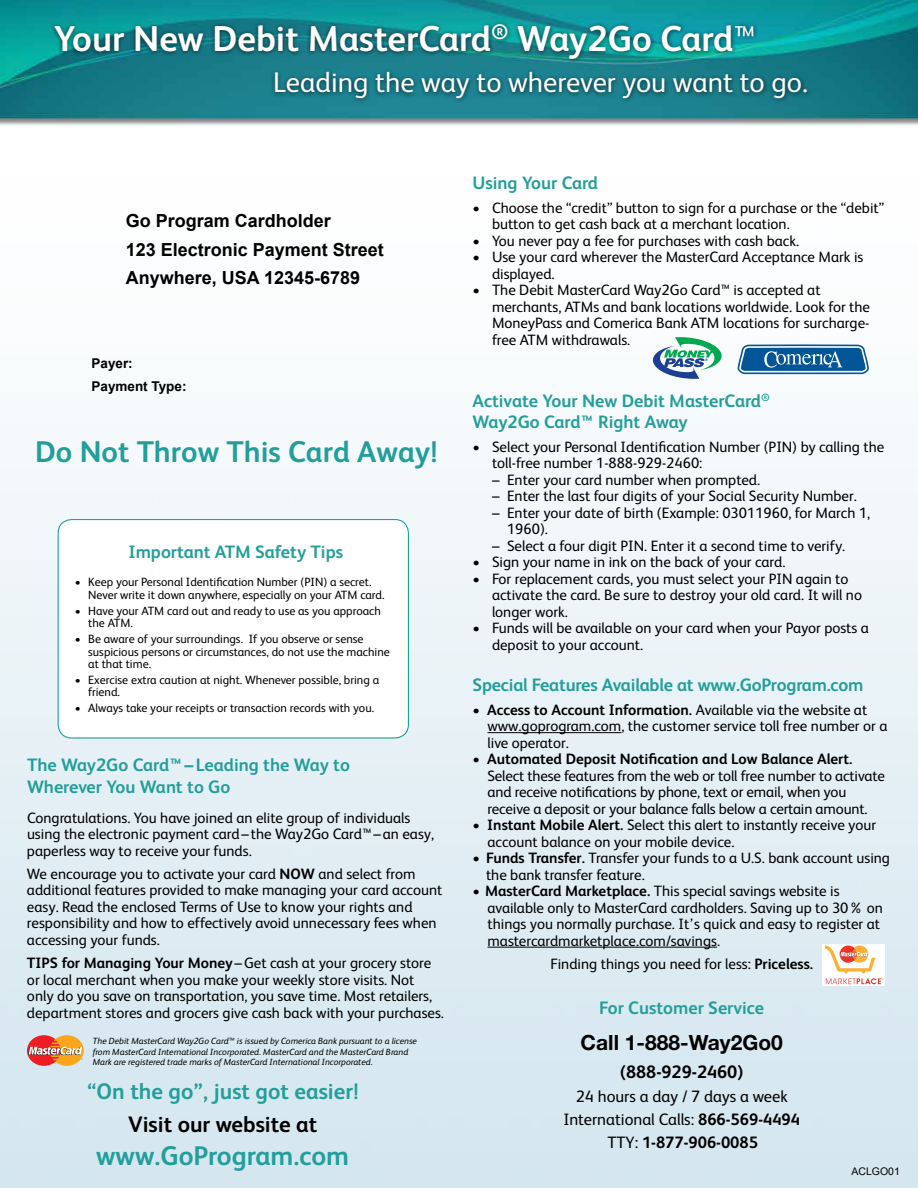
<style>
.page{position:relative;width:918px;height:1188px;background:#fff}
.page>*{position:absolute;margin:0;border:0;box-sizing:border-box;transform-origin:0 0}
.t1{font:700 36px "Xerox Sans";color:#fff}
.t2{font:700 30px "Xerox Sans";color:#229e9b}
.t3{font:28.5px "Xerox Sans";color:#fff}
.t4{font:700 27px "Xerox Sans";color:#229e9b}
.t5{font:700 22.5px "Xerox Sans";color:#229e9b}
.t6{font:700 22.5px "Xerox Sans";color:#000}
.t7{font:700 21px "Helvetica Neue LT Std";color:#000}
.t8{font:700 18px/21.6px "Xerox Sans";color:#229e9b}
.t9{font:700 18px/28.3px "Arial";color:#000}
.t10{font:700 18px "Xerox Sans";color:#000}
.t11{font:16.5px/23.2px "Xerox Sans";color:#000;text-align:center}
.t12{font:15px/16.5px "Xerox Sans";color:#000}
.t13{font:700 13.5px/23px "Arial";color:#000}
.t14{font:12px/12.8px "Xerox Sans";color:#000}
.t15{font:10.5px "Arial";color:#000}
.t16{font:italic 9px/10.8px "Xerox Sans";color:#000}
.s1{font-weight:400}
.s2{font-weight:700}
</style>
<div class="page">
<img style="left:0;top:344px;width:918px;height:844px">
<img style="left:0;top:0;width:918px;height:126px">
<div style="left:50px;top:20px;width:762px;height:83px;background:#000;opacity:.65"></div>
<hr style="left:488px;top:732px;width:133px;height:1px;background:#000">
<hr style="left:488px;top:947px;width:229px;height:1px;background:#000">
<svg style="left:28px;top:1035px;width:56px;height:31px;background:#e6895f"></svg>
<div style="left:58px;top:520px;width:350px;height:218px;background:#fff;border-radius:14px"></div>
<div style="left:58px;top:519px;width:351px;height:220px;border:1px solid #229e9b;border-radius:14px"></div>
<div style="left:823px;top:944px;width:62px;height:41px;background:#fff"></div>
<svg style="left:825px;top:945px;width:59px;height:39px"></svg>
<svg style="left:738px;top:345px;width:131px;height:29px;background:#3f7fb0"></svg>
<svg style="left:653px;top:337px;width:68px;height:42px"></svg>
<h1 class="t1" style="left:54px;top:14px;width:704px">Your New Debit MasterCard<sup>®</sup> Way2Go Card<span class="s1">™</span></h1>
<h3 class="t3" style="left:273px;top:63px;width:536px">Leading the way to wherever you want to go.</h3>
<p class="t9" style="left:126px;top:208px;width:260px">Go Program Cardholder<br>123 Electronic Payment Street<br>Anywhere, USA 12345-6789</p>
<p class="t13" style="left:92px;top:352px;width:97px">Payer:<br>Payment Type:</p>
<h2 class="t2" style="left:35px;top:431px;width:404px">Do Not Throw This Card Away!</h2>
<p class="t8" style="left:128px;top:540px;width:216px">Important ATM Safety Tips</p>
<p class="t14" style="left:88px;top:575px;width:298px;text-indent:-14px">• Keep your Personal Identification Number (PIN) a secret.<br>Never write it down anywhere, especially on your ATM card.</p>
<p class="t14" style="left:88px;top:603px;width:294px;text-indent:-14px">• Have your ATM card out and ready to use as you approach the ATM.</p>
<p class="t14" style="left:88px;top:632px;width:303px;text-indent:-14px">• Be aware of your surroundings. If you observe or sense suspicious persons or circumstances, do not use the machine at that time.</p>
<p class="t14" style="left:88px;top:673px;width:292px;text-indent:-14px">• Exercise extra caution at night. Whenever possible, bring a friend.</p>
<p class="t14" style="left:75px;top:701px;width:301px">• Always take your receipts or transaction records with you.</p>
<p class="t8" style="left:27px;top:753px;width:325px">The Way2Go Card™–Leading the Way to<br>Wherever You Want to Go</p>
<p class="t12" style="left:27px;top:808px;width:409px">Congratulations. You have joined an elite group of individuals using the electronic payment card–the Way2Go Card™–an easy, paperless way to receive your funds.</p>
<p class="t12" style="left:27px;top:865px;width:417px">We encourage you to activate your card <span class="s2">NOW</span> and select from additional features provided to make managing your card account easy. Read the enclosed Terms of Use to know your rights and responsibility and how to effectively avoid unnecessary fees when accessing your funds.</p>
<p class="t12" style="left:27px;top:954px;width:418px"><span class="s2">TIPS for Managing Your Money</span>–Get cash at your grocery store or local merchant when you make your weekly store visits. Not only do you save on transportation, you save time. Most retailers, department stores and grocers give cash back with your purchases.</p>
<p class="t16" style="left:93px;top:1035px;width:326px">The Debit MasterCard Way2Go Card™ is issued by Comerica Bank pursuant to a license from MasterCard International Incorporated. MasterCard and the MasterCard Brand<br>Mark are registered trade marks of MasterCard International Incorporated.</p>
<h3 class="t5" style="left:87px;top:1075px;width:273px">“On the go”, just got easier!</h3>
<h3 class="t6" style="left:128px;top:1109px;width:191px">Visit our website at</h3>
<h3 class="t4" style="left:96px;top:1137px;width:255px">www.GoProgram.com</h3>
<p class="t8" style="left:472px;top:172px;width:127px">Using Your Card</p>
<p class="t12" style="left:492px;top:198px;width:394px;text-indent:-20px">• Choose the “credit” button to sign for a purchase or the “debit” button to get cash back at a merchant location.</p>
<p class="t12" style="left:472px;top:231px;width:328px">• You never pay a fee for purchases with cash back.</p>
<p class="t12" style="left:492px;top:248px;width:373px;text-indent:-20px">• Use your card wherever the MasterCard Acceptance Mark is displayed.</p>
<p class="t12" style="left:492px;top:281px;width:380px;text-indent:-20px">• The Debit MasterCard Way2Go Card™ is accepted at merchants, ATMs and bank locations worldwide. Look for the MoneyPass and Comerica Bank ATM locations for surcharge&shy;free ATM withdrawals.</p>
<p class="t8" style="left:472px;top:389px;width:299px">Activate Your New Debit MasterCard<sup>®<br></sup>Way2Go Card™ Right Away</p>
<p class="t12" style="left:492px;top:437px;width:394px;text-indent:-20px">• Select your Personal Identification Number (PIN) by calling the toll-free number 1-888-929-2460:</p>
<p class="t12" style="left:492px;top:470px;width:270px">– Enter your card number when prompted.</p>
<p class="t12" style="left:492px;top:487px;width:366px">– Enter the last four digits of your Social Security Number.</p>
<p class="t12" style="left:507px;top:503px;width:365px;text-indent:-15px">– Enter your date of birth (Example: 03011960, for March 1,<br>1960).</p>
<p class="t12" style="left:492px;top:536px;width:355px">– Select a four digit PIN. Enter it a second time to verify.</p>
<p class="t12" style="left:472px;top:553px;width:314px">• Sign your name in ink on the back of your card.</p>
<p class="t12" style="left:492px;top:569px;width:372px;text-indent:-20px">• For replacement cards, you must select your PIN again to activate the card. Be sure to destroy your old card. It will no longer work.</p>
<p class="t12" style="left:492px;top:619px;width:378px;text-indent:-20px">• Funds will be available on your card when your Payor posts a deposit to your account.</p>
<p class="t8" style="left:472px;top:674px;width:393px">Special Features Available at www.GoProgram.com</p>
<p class="t12" style="left:488px;top:701px;width:401px;text-indent:-15px">• <span class="s2">Access to Account Information.</span> Available via the website at www.goprogram.com, the customer service toll free number or a live operator.</p>
<p class="t12" style="left:488px;top:750px;width:399px;text-indent:-15px">• <span class="s2">Automated Deposit Notification and Low Balance Alert.<br></span>Select these features from the web or toll free number to activate and receive notifications by phone, text or email, when you receive a deposit or your balance falls below a certain amount.</p>
<p class="t12" style="left:488px;top:816px;width:390px;text-indent:-15px">• <span class="s2">Instant Mobile Alert.</span> Select this alert to instantly receive your account balance on your mobile device.</p>
<p class="t12" style="left:486px;top:849px;width:406px;text-indent:-14px"><span class="s2">• Funds Transfer.</span> Transfer your funds to a U.S. bank account using the bank transfer feature.</p>
<p class="t12" style="left:488px;top:882px;width:397px;text-indent:-15px">• <span class="s2">MasterCard Marketplace.</span> This special savings website is available only to MasterCard cardholders. Saving up to 30% on things you normally purchase. It’s quick and easy to register at mastercardmarketplace.com/savings.</p>
<p class="t12" style="left:550px;top:955px;width:264px">Finding things you need for less: <span class="s2">Priceless.</span></p>
<p class="t8" style="left:599px;top:996px;width:166px">For Customer Service</p>
<h3 class="t7" style="left:581px;top:1029px;width:204px">Call 1-888-Way2Go0</h3>
<p class="t10" style="left:620px;top:1060px;width:125px">(888-929-2460)</p>
<p class="t11" style="left:563px;top:1083px;width:238px">24 hours a day / 7 days a week<br>International Calls: <span class="s2">866-569-4494<br></span>TTY: <span class="s2">1-877-906-0085</span></p>
<p class="t15" style="left:851px;top:1164px;width:50px">ACLGO01</p>
</div>
